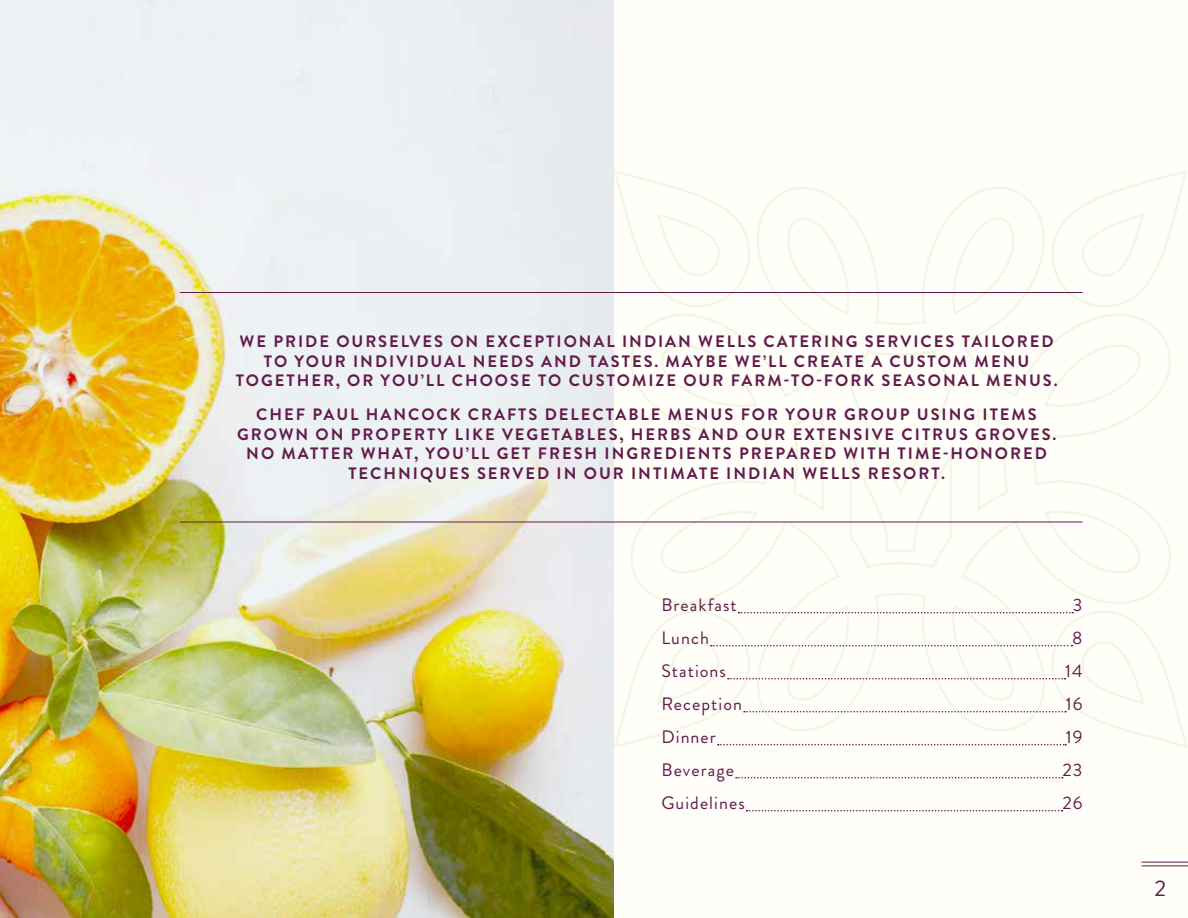
<style>
.page{position:relative;width:1188px;height:918px;background:#fffef9}
.page>*{position:absolute;margin:0;border:0;box-sizing:border-box;transform-origin:0 0}
.t1{font:22.5px "Brandon Grotesque";color:#621b4b}
.t2{font:18px "Brandon Grotesque";letter-spacing:.06em;color:#621b4b}
.t3{font:700 16.5px/19.8px "Brandon Grotesque";letter-spacing:.12em;color:#621b4b;text-align:center}
</style>
<div class="page">
<svg style="left:613px;top:170px;width:575px;height:578px"></svg>
<img style="left:0;top:0;width:613px;height:918px">
<svg style="left:739px;top:612px;width:334px;height:1px"></svg>
<svg style="left:711px;top:645px;width:362px;height:1px"></svg>
<svg style="left:728px;top:678px;width:337px;height:1px"></svg>
<svg style="left:744px;top:711px;width:322px;height:1px"></svg>
<svg style="left:718px;top:744px;width:348px;height:1px"></svg>
<svg style="left:736px;top:777px;width:327px;height:1px"></svg>
<svg style="left:747px;top:810px;width:316px;height:1px"></svg>
<hr style="left:180px;top:522px;width:903px;height:1px;background:#621b4b">
<hr style="left:180px;top:292px;width:903px;height:1px;background:#621b4b">
<hr style="left:1142px;top:862px;width:46px;height:1px;background:#621b4b">
<hr style="left:1142px;top:865px;width:46px;height:1px;background:#621b4b">
<p class="t3" style="left:236px;top:332px;width:823px">WE PRIDE OURSELVES ON EXCEPTIONAL INDIAN WELLS CATERING SERVICES TAILORED<br>TO YOUR INDIVIDUAL NEEDS AND TASTES. MAYBE WE’LL CREATE A CUSTOM MENU<br>TOGETHER, OR YOU’LL CHOOSE TO CUSTOMIZE OUR FARM-TO-FORK SEASONAL MENUS.</p>
<p class="t3" style="left:237px;top:404px;width:821px">CHEF PAUL HANCOCK CRAFTS DELECTABLE MENUS FOR YOUR GROUP USING ITEMS GROWN ON PROPERTY LIKE VEGETABLES, HERBS AND OUR EXTENSIVE CITRUS GROVES.<br>NO MATTER WHAT, YOU’LL GET FRESH INGREDIENTS PREPARED WITH TIME-HONORED TECHNIQUES SERVED IN OUR INTIMATE INDIAN WELLS RESORT.</p>
<p class="t2" style="left:662px;top:592px;width:77px">Breakfast</p>
<p class="t2" style="left:1073px;top:592px;width:11px">3</p>
<p class="t2" style="left:662px;top:625px;width:49px">Lunch</p>
<p class="t2" style="left:1072px;top:625px;width:12px">8</p>
<p class="t2" style="left:662px;top:658px;width:66px">Stations</p>
<p class="t2" style="left:1065px;top:658px;width:19px">14</p>
<p class="t2" style="left:662px;top:691px;width:82px">Reception</p>
<p class="t2" style="left:1066px;top:691px;width:18px">16</p>
<p class="t2" style="left:662px;top:724px;width:56px">Dinner</p>
<p class="t2" style="left:1066px;top:724px;width:18px">19</p>
<p class="t2" style="left:662px;top:757px;width:74px">Beverage</p>
<p class="t2" style="left:1063px;top:757px;width:21px">23</p>
<p class="t2" style="left:662px;top:790px;width:85px">Guidelines</p>
<p class="t2" style="left:1062px;top:790px;width:22px">26</p>
<h1 class="t1" style="left:1155px;top:872px;width:13px">2</h1>
</div>
